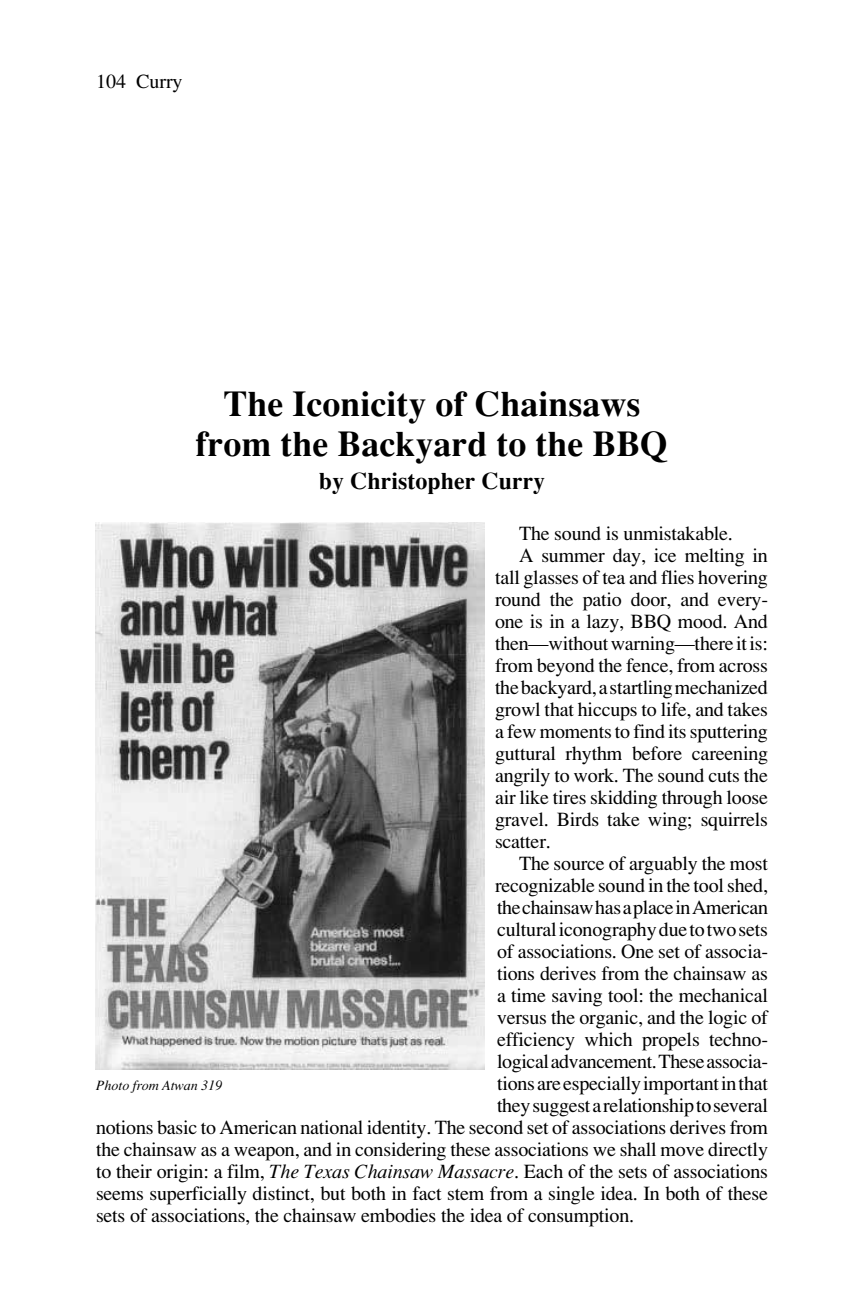
<style>
.page{position:relative;width:864px;height:1296px;background:#fff}
.page>*{position:absolute;margin:0;border:0;box-sizing:border-box;transform-origin:0 0}
.t1{font:700 36px/40px "Times";color:#000;text-align:center}
.t2{font:700 24px "Times";color:#000}
.t3{font:20px "Times";letter-spacing:-.01em;color:#000}
.t4{font:italic 14px "Times";color:#000}
.s1{font-style:italic}
</style>
<div class="page">
<img style="left:95px;top:523px;width:389px;height:547px">
<p class="t3" style="left:96px;top:70px;width:88px">104 Curry</p>
<h1 class="t1" style="left:196px;top:383px;width:474px">The Iconicity of Chainsaws from the Backyard to the BBQ</h1>
<p class="t2" style="left:319px;top:466px;width:228px">by Christopher Curry</p>
<p class="t3" style="left:519px;top:522px;width:215px">The sound is unmistakable.</p>
<p class="t3" style="left:519px;top:544px;width:250px">A summer day, ice melting in</p>
<p class="t3" style="left:495px;top:566px;width:274px">tall glasses of tea and flies hovering</p>
<p class="t3" style="left:495px;top:588px;width:275px">round the patio door, and every-</p>
<p class="t3" style="left:495px;top:610px;width:274px">one is in a lazy, BBQ mood. And</p>
<p class="t3" style="left:495px;top:632px;width:274px">then—without warning—there it is:</p>
<p class="t3" style="left:495px;top:654px;width:274px">from beyond the fence, from across</p>
<p class="t3" style="left:495px;top:676px;width:274px">the backyard, a startling mechanized</p>
<p class="t3" style="left:495px;top:698px;width:274px">growl that hiccups to life, and takes</p>
<p class="t3" style="left:495px;top:720px;width:274px">a few moments to find its sputtering</p>
<p class="t3" style="left:495px;top:742px;width:275px">guttural rhythm before careening</p>
<p class="t3" style="left:495px;top:764px;width:274px">angrily to work. The sound cuts the</p>
<p class="t3" style="left:495px;top:786px;width:274px">air like tires skidding through loose</p>
<p class="t3" style="left:495px;top:808px;width:274px">gravel. Birds take wing; squirrels</p>
<p class="t3" style="left:495px;top:830px;width:57px">scatter.</p>
<p class="t3" style="left:519px;top:852px;width:250px">The source of arguably the most</p>
<p class="t3" style="left:495px;top:874px;width:275px">recognizable sound in the tool shed,</p>
<p class="t3" style="left:497px;top:896px;width:273px">the chainsaw has a place in American</p>
<p class="t3" style="left:497px;top:918px;width:273px">cultural iconography due to two sets</p>
<p class="t3" style="left:497px;top:940px;width:273px">of associations. One set of associa-</p>
<p class="t3" style="left:497px;top:962px;width:272px">tions derives from the chainsaw as</p>
<p class="t3" style="left:497px;top:984px;width:272px">a time saving tool: the mechanical</p>
<p class="t3" style="left:497px;top:1006px;width:272px">versus the organic, and the logic of</p>
<p class="t3" style="left:497px;top:1028px;width:273px">efficiency which propels techno-</p>
<p class="t3" style="left:497px;top:1050px;width:273px">logical advancement. These associa-</p>
<p class="t3" style="left:497px;top:1072px;width:273px">tions are especially important in that</p>
<p class="t3" style="left:497px;top:1094px;width:273px">they suggest a relationship to several</p>
<p class="t3" style="left:96px;top:1116px;width:673px">notions basic to American national identity. The second set of associations derives from</p>
<p class="t3" style="left:96px;top:1138px;width:674px">the chainsaw as a weapon, and in considering these associations we shall move directly</p>
<p class="t3" style="left:96px;top:1160px;width:674px">to their origin: a film, <span class="s1">The Texas Chainsaw Massacre</span>. Each of the sets of associations</p>
<p class="t3" style="left:96px;top:1182px;width:674px">seems superficially distinct, but both in fact stem from a single idea. In both of these</p>
<p class="t3" style="left:96px;top:1204px;width:540px">sets of associations, the chainsaw embodies the idea of consumption.</p>
<p class="t4" style="left:96px;top:1077px;width:128px">Photo from Atwan 319</p>
</div>
